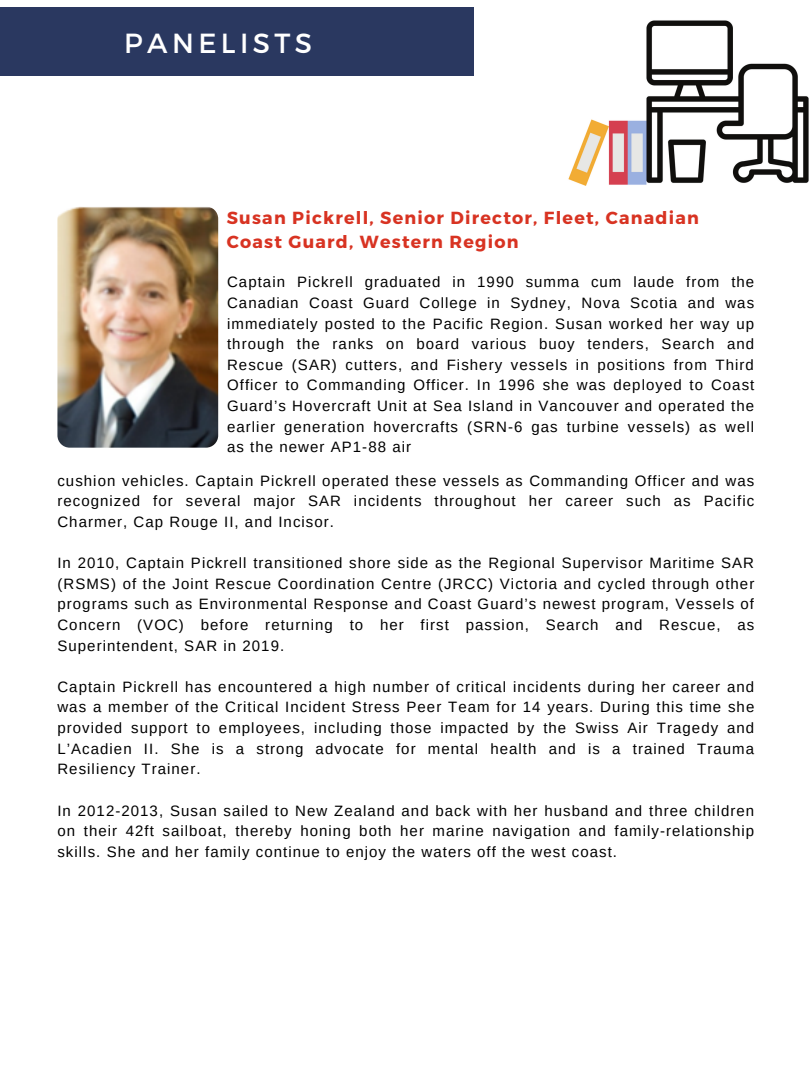
<style>
.page{position:relative;width:810px;height:1080px;background:#fff}
.page>*{position:absolute;margin:0;border:0;box-sizing:border-box;transform-origin:0 0}
.t1{font:27.62px "Montserrat";letter-spacing:.16em;color:#fff}
.t2{font:700 17.5px/24.4px "Montserrat";letter-spacing:.07em;color:#d83322}
.t3{font:15px/20.6px "Arimo";letter-spacing:.07em;color:#000;text-align:justify}
</style>
<div class="page">
<img style="left:0;top:7px;width:809px;height:178px">
<div style="left:0;top:8px;width:474px;height:67px;background:#2a3860"></div>
<img style="left:57px;top:207px;width:161px;height:241px;border-radius:12px">
<h1 class="t1" style="left:124px;top:25px;width:189px">PANELISTS</h1>
<p class="t2" style="left:227px;top:204px;width:474px">Susan Pickrell, Senior Director, Fleet, Canadian<br>Coast Guard, Western Region</p>
<p class="t3" style="left:227px;top:272px;width:529px">Captain Pickrell graduated in 1990 summa cum laude from the Canadian Coast Guard College in Sydney, Nova Scotia and was immediately posted to the Pacific Region. Susan worked her way up through the ranks on board various buoy tenders, Search and Rescue (SAR) cutters, and Fishery vessels in positions from Third Officer to Commanding Officer. In 1996 she was deployed to Coast Guard’s Hovercraft Unit at Sea Island in Vancouver and operated the earlier generation hovercrafts (SRN-6 gas turbine vessels) as well as the newer AP1-88 air</p>
<p class="t3" style="left:57px;top:470px;width:698px">cushion vehicles. Captain Pickrell operated these vessels as Commanding Officer and was recognized for several major SAR incidents throughout her career such as Pacific Charmer, Cap Rouge II, and Incisor.</p>
<p class="t3" style="left:57px;top:553px;width:698px">In 2010, Captain Pickrell transitioned shore side as the Regional Supervisor Maritime SAR (RSMS) of the Joint Rescue Coordination Centre (JRCC) Victoria and cycled through other programs such as Environmental Response and Coast Guard’s newest program, Vessels of Concern (VOC) before returning to her first passion, Search and Rescue, as Superintendent, SAR in 2019.</p>
<p class="t3" style="left:57px;top:676px;width:698px">Captain Pickrell has encountered a high number of critical incidents during her career and was a member of the Critical Incident Stress Peer Team for 14 years. During this time she provided support to employees, including those impacted by the Swiss Air Tragedy and L’Acadien II. She is a strong advocate for mental health and is a trained Trauma Resiliency Trainer.</p>
<p class="t3" style="left:57px;top:800px;width:698px">In 2012-2013, Susan sailed to New Zealand and back with her husband and three children on their 42ft sailboat, thereby honing both her marine navigation and family-relationship skills. She and her family continue to enjoy the waters off the west coast.</p>
</div>
